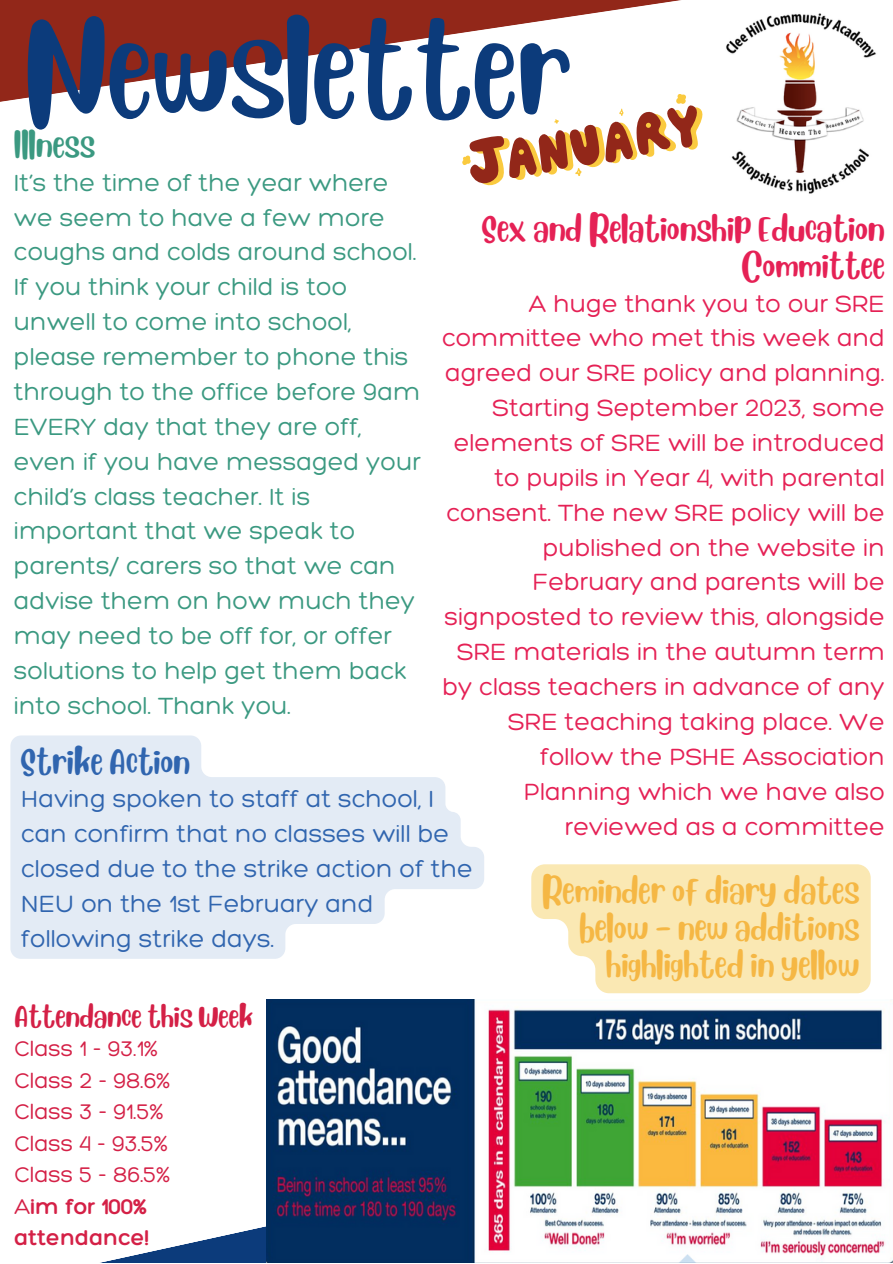
<style>
.page{position:relative;width:893px;height:1264px;background:#fff}
.page>*{position:absolute;margin:0;border:0;box-sizing:border-box;transform-origin:0 0}
.t1{font:98.55px "Blueberry";color:#0c3b7b}
.t2{font:27.15px/37px "Blueberry";color:#f5b744;text-align:right}
.t3{font:27px/37px "Blueberry";color:#e52155;text-align:right}
.t4{font:27px "Blueberry";color:#3065af}
.t5{font:27px "Blueberry";color:#3b9981}
.t6{font:300 25.5px/34.8px "Hero";color:#e52155;text-align:right}
.t7{font:300 25.5px/34.8px "Hero";color:#3b9981}
.t8{font:300 25.5px/34.8px "Hero";color:#3065af}
.t9{font:300 22.95px/31.5px "Hero";color:#d42046}
.t10{font:22.95px "Blueberry";color:#d42046}
.s1{font-style:inherit}
</style>
<div class="page">
<svg style="left:0;top:0;width:681px;height:102px;fill:#922719"></svg>
<img style="left:726px;top:13px;width:150px;height:181px">
<svg style="left:104px;top:1055px;width:163px;height:207px"></svg>
<svg style="left:456px;top:93px;width:247px;height:93px"></svg>
<svg style="left:10px;top:735px;width:474px;height:223px;fill:#e3ebf5"></svg>
<img style="left:267px;top:999px;width:625px;height:263px">
<svg style="left:531px;top:864px;width:339px;height:129px;background:#faeaba"></svg>
<h1 class="t1" style="left:25px;top:-2px;width:547px">Newsletter</h1>
<p class="t5" style="left:14px;top:125px;width:83px">Illness</p>
<p class="t7" style="left:14px;top:164px;width:408px">It’s the time of the year where we seem to have a few more coughs and colds around school.<br>If you think your child is too unwell to come into school, please remember to phone this through to the office before 9am<br>EVERY day that they are off, even if you have messaged your child’s class teacher. It is important that we speak to parents/ carers so that we can advise them on how much they may need to be off for, or offer solutions to help get them back into school. Thank you.</p>
<p class="t4" style="left:21px;top:741px;width:170px">Strike Action</p>
<p class="t8" style="left:21px;top:781px;width:453px">Having spoken to staff at school, I can confirm that no classes will be closed due to the strike action of the<br>NEU on the 1st February and following strike days.</p>
<p class="t3" style="left:482px;top:206px;width:404px">Sex and Relationship Education<br>Committee</p>
<p class="t6" style="left:442px;top:285px;width:444px">A huge thank you to our SRE committee who met this week and agreed our SRE policy and planning.<br>Starting September 2023, some elements of SRE will be introduced to pupils in Year 4, with parental consent. The new SRE policy will be published on the website in<br>February and parents will be signposted to review this, alongside<br>SRE materials in the autumn term by class teachers in advance of any<br>SRE teaching taking place. We follow the PSHE Association<br>Planning which we have also reviewed as a committee</p>
<p class="t2" style="left:542px;top:867px;width:319px">Reminder of diary dates below - new additions highlighted in yellow</p>
<p class="t10" style="left:14px;top:999px;width:240px">Attendance this Week</p>
<p class="t9" style="left:14px;top:1032px;width:158px">Class 1 - 93.1%<br>Class 2 - 98.6%<br>Class 3 - 91.5%<br>Class 4 - 93.5%<br>Class 5 - 86.5%<br>A<span class="s1">im for 100% attendance!</span></p>
</div>
